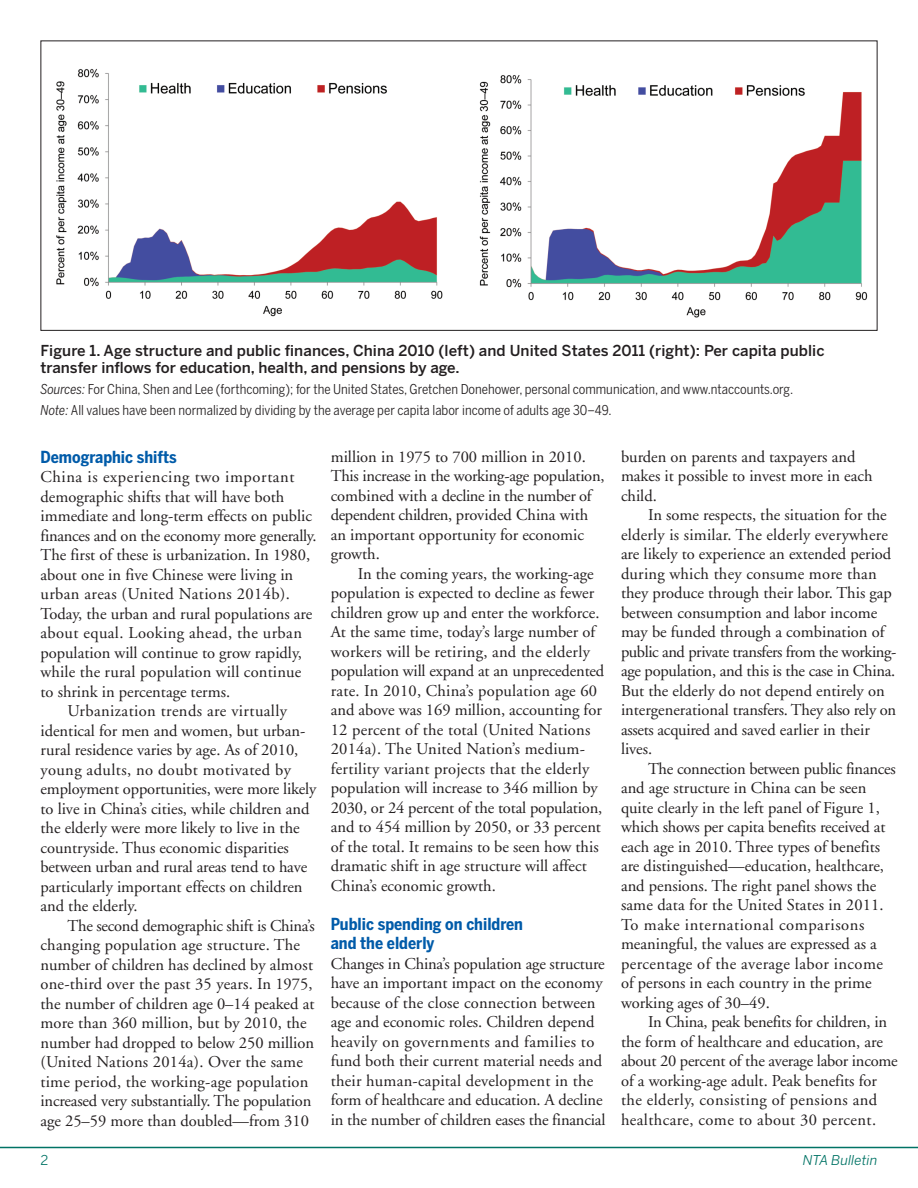
<style>
.page{position:relative;width:918px;height:1188px;background:#fff}
.page>*{position:absolute;margin:0;border:0;box-sizing:border-box;transform-origin:0 0}
.t1{font:16.5px/19.5px "Adobe Garamond";color:#231f20}
.t2{font:16.5px "Adobe Garamond";letter-spacing:.025em;color:#231f20}
.t3{font:700 16.5px/19.5px "Benton Sans Cond";color:#015ba9}
.t4{font:16.5px "Adobe Garamond";letter-spacing:.035em;color:#231f20}
.t5{font:500 15px/16.5px "Benton Sans";letter-spacing:.005em;color:#231f20}
.t6{font:13.5px/21px "Benton Sans Cond";color:#231f20}
.t7{font:italic 13.5px "Benton Sans";color:#007365}
.t8{font:13.5px "Benton Sans";color:#007365}
.s1{font-style:italic}
</style>
<div class="page">
<hr style="left:0;top:1147px;width:918px;height:1px;background:#007365">
<img style="left:56px;top:68px;width:387px;height:249px">
<img style="left:479px;top:75px;width:389px;height:243px">
<p class="t5" style="left:40px;top:344px;width:786px">Figure 1. Age structure and public finances, china 2010 (left) and united States 2011 (right): Per capita public transfer inflows for education, health, and pensions by age.</p>
<p class="t6" style="left:40px;top:378px;width:754px"><span class="s1">Sources:</span> For China, Shen and Lee (forthcoming); for the United States, Gretchen Donehower, personal communication, and www.ntaccounts.org.<br><span class="s1">Note:</span> All values have been normalized by dividing by the average per capita labor income of adults age 30–49.</p>
<p class="t1" style="left:621px;top:448px;width:253px">burden on parents and taxpayers and makes it possible to invest more in each child.</p>
<p class="t1" style="left:621px;top:507px;width:277px;text-indent:27px">In some respects, the situation for the elderly is similar. The elderly everywhere are likely to experience an extended period during which they consume more than they produce through their labor. This gap between consumption and labor income may be funded through a combination of public and private transfers from the working&shy;age population, and this is the case in China.<br>But the elderly do not depend entirely on intergenerational transfers. They also rely on assets acquired and saved earlier in their lives.</p>
<p class="t1" style="left:621px;top:760px;width:276px;text-indent:27px">The connection between public finances and age structure in China can be seen quite clearly in the left panel of Figure 1, which shows per capita benefits received at each age in 2010. Three types of benefits are distinguished—education, healthcare, and pensions. The right panel shows the same data for the United States in 2011.<br>To make international comparisons meaningful, the values are expressed as a percentage of the average labor income of persons in each country in the prime working ages of 30–49.</p>
<p class="t1" style="left:621px;top:1014px;width:278px;text-indent:27px">In China, peak benefits for children, in the form of healthcare and education, are about 20 percent of the average labor income of a working-age adult. Peak benefits for the elderly, consisting of pensions and healthcare, come to about 30 percent.</p>
<p class="t1" style="left:331px;top:448px;width:275px">million in 1975 to 700 million in 2010.<br>This increase in the working-age population, combined with a decline in the number of dependent children, provided China with an important opportunity for economic growth.</p>
<p class="t1" style="left:331px;top:565px;width:275px;text-indent:27px">In the coming years, the working-age population is expected to decline as fewer children grow up and enter the workforce.<br>At the same time, today’s large number of workers will be retiring, and the elderly population will expand at an unprecedented rate. In 2010, China’s population age 60 and above was 169 million, accounting for 12 percent of the total (United Nations 2014a). The United Nation’s medium&shy;fertility variant projects that the elderly population will increase to 346 million by 2030, or 24 percent of the total population, and to 454 million by 2050, or 33 percent of the total. It remains to be seen how this dramatic shift in age structure will affect China’s economic growth.</p>
<p class="t3" style="left:331px;top:914px;width:194px">Public spending on children and the elderly</p>
<p class="t1" style="left:331px;top:955px;width:276px">Changes in China’s population age structure have an important impact on the economy because of the close connection between age and economic roles. Children depend heavily on governments and families to fund both their current material needs and their human-capital development in the form of healthcare and education. A decline in the number of children eases the financial</p>
<p class="t3" style="left:41px;top:448px;width:138px">Demographic shifts</p>
<p class="t4" style="left:41px;top:471px;width:256px">China is experiencing two important</p>
<p class="t1" style="left:41px;top:488px;width:245px">demographic shifts that will have both</p>
<p class="t1" style="left:41px;top:508px;width:273px">immediate and long-term effects on public</p>
<p class="t1" style="left:41px;top:527px;width:278px">finances and on the economy more generally.</p>
<p class="t1" style="left:41px;top:547px;width:271px">The first of these is urbanization. In 1980,</p>
<p class="t1" style="left:41px;top:566px;width:254px">about one in five Chinese were living in</p>
<p class="t2" style="left:41px;top:588px;width:251px">urban areas (United Nations 2014b).</p>
<p class="t1" style="left:41px;top:605px;width:273px">Today, the urban and rural populations are</p>
<p class="t2" style="left:41px;top:627px;width:263px">about equal. Looking ahead, the urban</p>
<p class="t1" style="left:41px;top:644px;width:263px">population will continue to grow rapidly,</p>
<p class="t1" style="left:41px;top:664px;width:262px">while the rural population will continue</p>
<p class="t1" style="left:41px;top:683px;width:191px">to shrink in percentage terms.</p>
<p class="t2" style="left:68px;top:705px;width:221px">Urbanization trends are virtually</p>
<p class="t1" style="left:41px;top:722px;width:266px">identical for men and women, but urban-</p>
<p class="t1" style="left:41px;top:742px;width:259px">rural residence varies by age. As of 2010,</p>
<p class="t2" style="left:41px;top:763px;width:252px">young adults, no doubt motivated by</p>
<p class="t1" style="left:41px;top:781px;width:277px">employment opportunities, were more likely</p>
<p class="t1" style="left:41px;top:800px;width:271px">to live in China’s cities, while children and</p>
<p class="t1" style="left:40px;top:820px;width:261px">the elderly were more likely to live in the</p>
<p class="t1" style="left:40px;top:839px;width:250px">countryside. Thus economic disparities</p>
<p class="t1" style="left:40px;top:859px;width:268px">between urban and rural areas tend to have</p>
<p class="t1" style="left:40px;top:878px;width:264px">particularly important effects on children</p>
<p class="t1" style="left:40px;top:898px;width:99px">and the elderly.</p>
<p class="t1" style="left:67px;top:917px;width:249px">The second demographic shift is China’s</p>
<p class="t1" style="left:40px;top:937px;width:261px">changing population age structure. The</p>
<p class="t1" style="left:40px;top:956px;width:274px">number of children has declined by almost</p>
<p class="t1" style="left:40px;top:976px;width:274px">one-third over the past 35 years. In 1975,</p>
<p class="t1" style="left:40px;top:995px;width:275px">the number of children age 0–14 peaked at</p>
<p class="t1" style="left:40px;top:1015px;width:268px">more than 360 million, but by 2010, the</p>
<p class="t1" style="left:40px;top:1034px;width:275px">number had dropped to below 250 million</p>
<p class="t1" style="left:40px;top:1054px;width:264px">(United Nations 2014a). Over the same</p>
<p class="t1" style="left:40px;top:1073px;width:270px">time period, the working-age population</p>
<p class="t1" style="left:40px;top:1093px;width:272px">increased very substantially. The population</p>
<p class="t1" style="left:40px;top:1112px;width:270px">age 25–59 more than doubled—from 310</p>
<p class="t8" style="left:40px;top:1155px;width:9px">2</p>
<p class="t7" style="left:803px;top:1155px;width:76px">NTA Bulletin</p>
</div>
